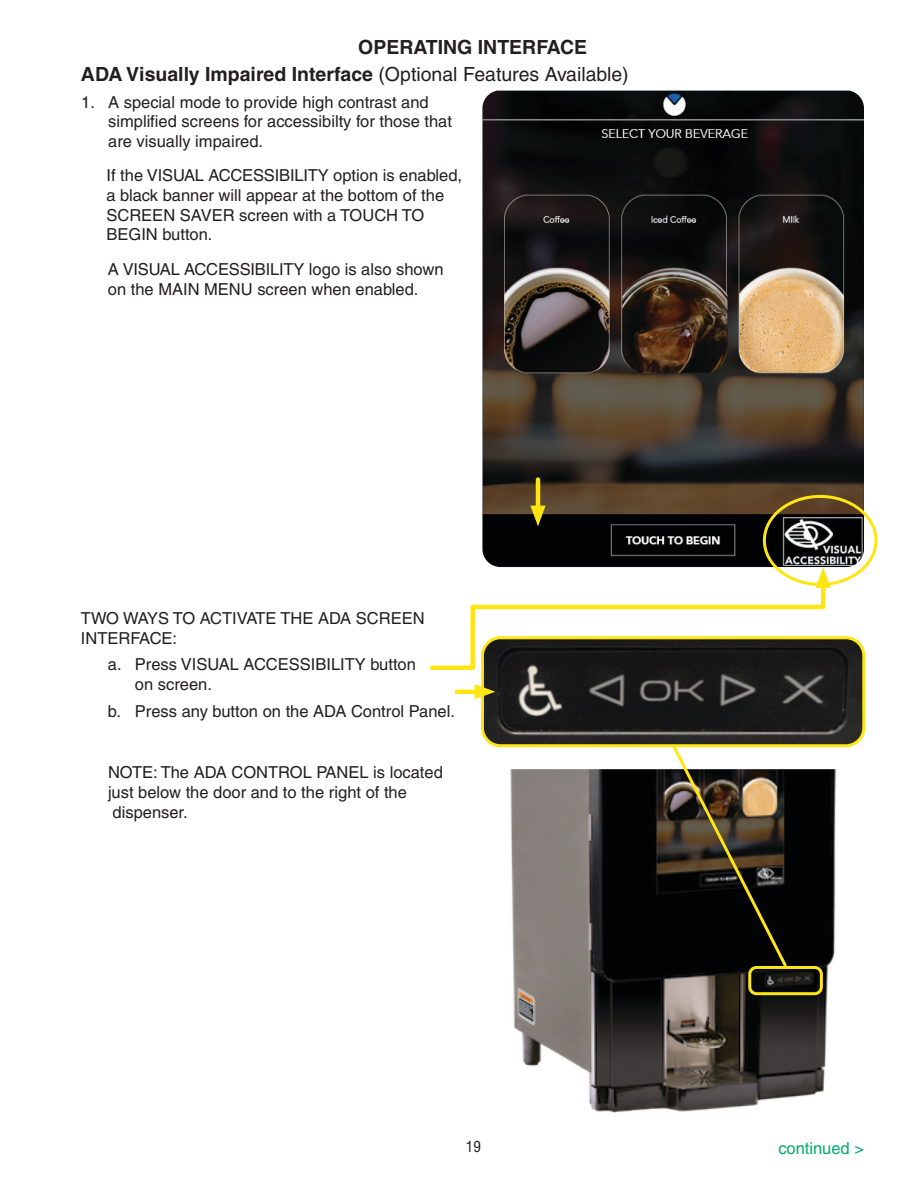
<style>
.page{position:relative;width:918px;height:1188px;background:#fff}
.page>*{position:absolute;margin:0;border:0;box-sizing:border-box;transform-origin:0 0}
.t1{font:700 19.5px/27px "Helvetica LT Pro";color:#231f20}
.t2{font:16.5px/19.8px "Helvetica LT Pro";color:#231f20}
.t3{font:16.5px "Helvetica LT Pro";color:#00ac68}
.t4{font:condensed 15px "Helvetica LT Pro";color:#231f20}
.s1{font-weight:400}
</style>
<div class="page">
<img style="left:482px;top:91px;width:382px;height:476px">
<img style="left:510px;top:769px;width:327px;height:344px">
<div style="left:748px;top:966px;width:75px;height:29px;border:3px solid #ffe513;border-radius:7px"></div>
<div style="left:763px;top:495px;width:115px;height:91px;border:3px solid #ffe513;border-radius:50%"></div>
<hr style="left:536px;top:480px;width:4px;height:34px;background:#ffe513">
<svg style="left:530px;top:506px;width:16px;height:20px"></svg>
<img style="left:485px;top:640px;width:379px;height:106px">
<div style="left:481px;top:636px;width:384px;height:111px;border:3px solid #ffe513;border-radius:18px"></div>
<hr style="left:457px;top:690px;width:26px;height:4px;background:#ffe513">
<svg style="left:475px;top:684px;width:20px;height:15px"></svg>
<svg style="left:670px;top:743px;width:120px;height:227px;background:#464031"></svg>
<svg style="left:429px;top:567px;width:402px;height:105px"></svg>
<p class="t1" style="left:81px;top:34px;width:549px;text-indent:277px">OPERATING INTERFACE<br>ADA Visually Impaired Interface <span class="s1">(Optional Features Available)</span></p>
<p class="t2" style="left:108px;top:92px;width:345px;text-indent:-27px">1. A special mode to provide high contrast and simplified screens for accessibilty for those that are visually impaired.</p>
<p class="t2" style="left:106px;top:165px;width:357px">If the VISUAL ACCESSIBILITY option is enabled, a black banner will appear at the bottom of the SCREEN SAVER screen with a TOUCH TO BEGIN button.</p>
<p class="t2" style="left:108px;top:259px;width:337px">A VISUAL ACCESSIBILITY logo is also shown on the MAIN MENU screen when enabled.</p>
<p class="t2" style="left:81px;top:608px;width:345px">TWO WAYS TO ACTIVATE THE ADA SCREEN<br>INTERFACE:</p>
<p class="t2" style="left:135px;top:655px;width:283px;text-indent:-27px">a. Press VISUAL ACCESSIBILITY button on screen.</p>
<p class="t2" style="left:108px;top:701px;width:349px">b. Press any button on the ADA Control Panel.</p>
<p class="t2" style="left:108px;top:762px;width:336px">NOTE: The ADA CONTROL PANEL is located just below the door and to the right of the dispenser.</p>
<p class="t4" style="left:466px;top:1137px;width:16px">19</p>
<p class="t3" style="left:778px;top:1139px;width:87px">continued &gt;</p>
</div>
